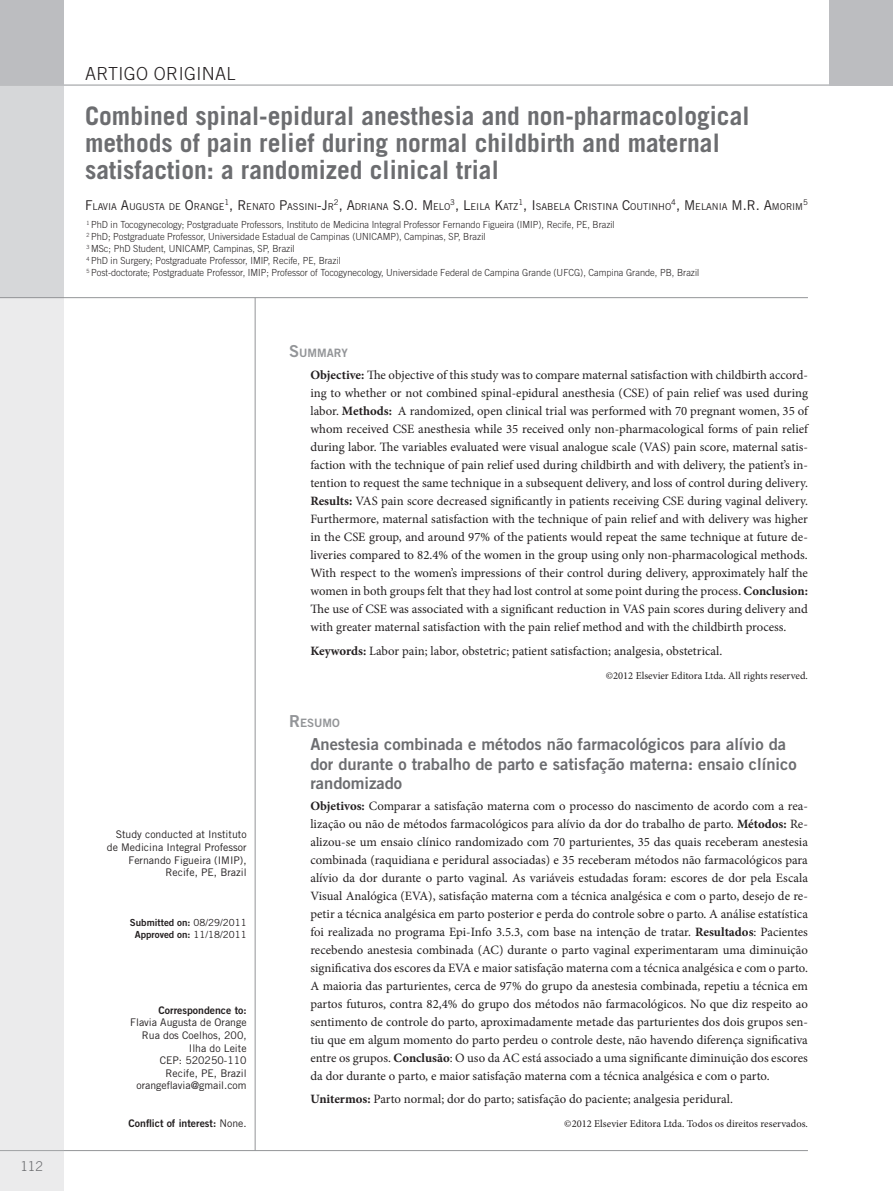
<style>
.page{position:relative;width:893px;height:1191px;background:#fff}
.page>*{position:absolute;margin:0;border:0;box-sizing:border-box;transform-origin:0 0}
._01_Titulo_Artigo{font:700 25.5px "Trade Gothic LT Std";color:#6c6d70}
.t1{font:300 18px "Trade Gothic LT Std";letter-spacing:.02em;color:#231f20}
._09_Titulo_Summary_I{font:16.5px/19.5px "Trade Gothic LT Std Bd 2";color:#6c6d70}
.t2{font:300 13.5px "Trade Gothic LT Std";color:#6c6d70}
._08_Texto_Resumo{font:12.75px/18px "Minion Pro";color:#231f20;text-align:justify}
._08_Texto_Resumo_EN{font:12.75px/18px "Minion Pro";color:#231f20;text-align:justify}
._07_Titulo_Resumo_Su{font:11.55px "Trade Gothic LT Std Bd 2";color:#939598}
._04_Lateral{font:10.5px/12.6px "Trade Gothic LT Std";color:#231f20;text-align:right}
._08_Texto_Resumo-2{font:10.5px "Minion Pro";color:#231f20}
._04_Lateral-2{font:10.5px "Trade Gothic LT Std Bd 2";color:#231f20}
._03_Titulacao{font:300 9.75px "Trade Gothic LT Std";color:#231f20;scale:.95 1}
.Data{font:9.75px "Trade Gothic LT Std Bd 2";color:#231f20}
._02_Autores{font:9.45px "Trade Gothic LT Std";letter-spacing:-.005em;color:#231f20}
._02_Autores-2{font:7.8px "Trade Gothic LT Std";color:#231f20}
.s1{font-size:13.5px}
.s2{font-family:"Trade Gothic LT Std"}
.s3{font-size:16.5px}
.s4{font-weight:700}
</style>
<div class="page">
<hr style="left:0;top:85px;width:893px;height:1px;background:#939598">
<hr style="left:0;top:1150px;width:808px;height:1px;background:#939598">
<div style="left:829px;top:0;width:64px;height:85px;background:#bcbdc0"></div>
<div style="left:0;top:0;width:64px;height:85px;background:#bcbdc0"></div>
<div style="left:0;top:297px;width:64px;height:894px;background:#ebebec"></div>
<div style="left:0;top:85px;width:64px;height:212px;background:#d6d7d9"></div>
<hr style="left:0;top:297px;width:808px;height:1px;background:#939598">
<hr style="left:255px;top:298px;width:1px;height:852px;background:#939598">
<p class="t2" style="left:20px;top:1158px;width:24px">112</p>
<h2 class="t1" style="left:85px;top:63px;width:152px">ARTIGO ORIGINAL</h2>
<p class="_01_Titulo_Artigo" style="left:85px;top:100px;width:666px">Combined spinal-epidural anesthesia and non-pharmacological</p>
<p class="_01_Titulo_Artigo" style="left:85px;top:127px;width:636px">methods of pain relief during normal childbirth and maternal</p>
<p class="_01_Titulo_Artigo" style="left:85px;top:154px;width:415px">satisfaction: a randomized clinical trial</p>
<p class="_02_Autores" style="left:85px;top:201px;width:718px"><span class="s1">F</span>LAVIA <span class="s1">A</span>UGUSTA DE <span class="s1">O</span>RANGE<sup>1</sup><span class="s1">, R</span> ENATO <span class="s1">P</span>ASSINI<span class="s1">-J</span>R<sup>2</sup><span class="s1">, A</span>DRIANA <span class="s1">S.O. M</span>ELO<sup>3</sup><span class="s1">, L</span>EILA <span class="s1">K</span>ATZ<sup>1</sup><span class="s1">, I</span> SABELA <span class="s1">C</span>RISTINA <span class="s1">C</span>OUTINHO<sup>4</sup><span class="s1">, M</span>ELANIA <span class="s1">M.R . A</span>MORIM</p>
<p class="_02_Autores-2" style="left:803px;top:198px;width:6px">5</p>
<p class="_03_Titulacao" style="left:87px;top:219px;width:557px"><sup>1</sup> PhD in Tocogynecology; Postgraduate Professors, Instituto de Medicina Integral Professor Fernando Figueira (IMIP), Recife, PE, Brazil</p>
<p class="_03_Titulacao" style="left:87px;top:231px;width:421px"><sup>2</sup> PhD; Postgraduate Professor, Universidade Estadual de Campinas (UNICAMP), Campinas, SP, Brazil</p>
<p class="_03_Titulacao" style="left:87px;top:243px;width:220px"><sup>3</sup> MSc; PhD Student, UNICAMP, Campinas, SP, Brazil</p>
<p class="_03_Titulacao" style="left:87px;top:255px;width:269px"><sup>4</sup> PhD in Surgery; Postgraduate Professor, IMIP, Recife, PE, Brazil</p>
<p class="_03_Titulacao" style="left:87px;top:267px;width:646px"><sup>5</sup> Post-doctorate; Postgraduate Professor, IMIP; Professor of Tocogynecology, Universidade Federal de Campina Grande (UFCG), Campina Grande, PB, Brazil</p>
<p class="_04_Lateral" style="left:107px;top:828px;width:141px">Study conducted at Instituto de Medicina Integral Professor<br>Fernando Figueira (IMIP),</p>
<p class="_04_Lateral" style="left:166px;top:866px;width:83px">Recife, PE, Brazil</p>
<p class="Data" style="left:130px;top:916px;width:118px">Submitted on: <span class="s2">08/29/2011</span></p>
<p class="Data" style="left:135px;top:928px;width:113px">Approved on: <span class="s2">11/18/2011</span></p>
<p class="_04_Lateral-2" style="left:159px;top:1003px;width:90px">Correspondence to:</p>
<p class="_04_Lateral" style="left:130px;top:1016px;width:118px">Flavia Augusta de Orange</p>
<p class="_04_Lateral" style="left:142px;top:1028px;width:106px">Rua dos Coelhos, 200,</p>
<p class="_04_Lateral" style="left:189px;top:1041px;width:59px">Ilha do Leite</p>
<p class="_04_Lateral" style="left:160px;top:1054px;width:88px">CEP: 520250-110</p>
<p class="_04_Lateral" style="left:166px;top:1066px;width:83px">Recife, PE, Brazil</p>
<p class="_04_Lateral" style="left:136px;top:1079px;width:112px">orangeflavia@gmail.com</p>
<p class="_04_Lateral-2" style="left:129px;top:1117px;width:120px">Conflict of interest: <span class="s2">None.</span></p>
<p class="_07_Titulo_Resumo_Su" style="left:289px;top:346px;width:60px"><span class="s3">S</span>UMMARY</p>
<p class="_08_Texto_Resumo_EN" style="left:310px;top:366px;width:499px"><span class="s4">Objective:</span> The objective of this study was to compare maternal satisfaction with childbirth accord&shy;ing to whether or not combined spinal-epidural anesthesia (CSE) of pain relief was used during labor. <span class="s4">Methods:</span> A randomized, open clinical trial was performed with 70 pregnant women, 35 of whom received CSE anesthesia while 35 received only non-pharmacological forms of pain relief during labor. The variables evaluated were visual analogue scale (VAS) pain score, maternal satis&shy;faction with the technique of pain relief used during childbirth and with delivery, the patient’s in&shy;tention to request the same technique in a subsequent delivery, and loss of control during delivery.<br><span class="s4">Results:</span> VAS pain score decreased significantly in patients receiving CSE during vaginal delivery.<br>Furthermore, maternal satisfaction with the technique of pain relief and with delivery was higher in the CSE group, and around 97% of the patients would repeat the same technique at future de&shy;liveries compared to 82.4% of the women in the group using only non-pharmacological methods.<br>With respect to the women’s impressions of their control during delivery, approximately half the women in both groups felt that they had lost control at some point during the process. <span class="s4">Conclusion:<br></span>The use of CSE was associated with a significant reduction in VAS pain scores during delivery and with greater maternal satisfaction with the pain relief method and with the childbirth process.</p>
<p class="_08_Texto_Resumo_EN" style="left:310px;top:642px;width:413px"><span class="s4">Keywords:</span> Labor pain; labor, obstetric; patient satisfaction; analgesia, obstetrical.</p>
<p class="_08_Texto_Resumo-2" style="left:606px;top:668px;width:204px">©2012 Elsevier Editora Ltda. All rights reserved.</p>
<p class="_07_Titulo_Resumo_Su" style="left:289px;top:715px;width:52px"><span class="s3">R</span>ESUMO</p>
<p class="_09_Titulo_Summary_I" style="left:310px;top:734px;width:488px">Anestesia combinada e métodos não farmacológicos para alívio da dor durante o trabalho de parto e satisfação materna: ensaio clínico randomizado</p>
<p class="_08_Texto_Resumo" style="left:310px;top:796px;width:499px"><span class="s4">Objetivos:</span> Comparar a satisfação materna com o processo do nascimento de acordo com a rea&shy;lização ou não de métodos farmacológicos para alívio da dor do trabalho de parto. <span class="s4">Métodos:</span> Re&shy;alizou-se um ensaio clínico randomizado com 70 parturientes, 35 das quais receberam anestesia combinada (raquidiana e peridural associadas) e 35 receberam métodos não farmacológicos para alívio da dor durante o parto vaginal. As variáveis estudadas foram: escores de dor pela Escala Visual Analógica (EVA), satisfação materna com a técnica analgésica e com o parto, desejo de re&shy;petir a técnica analgésica em parto posterior e perda do controle sobre o parto. A análise estatística foi realizada no programa Epi-Info 3.5.3, com base na intenção de tratar. <span class="s4">Resultados</span>: Pacientes recebendo anestesia combinada (AC) durante o parto vaginal experimentaram uma diminuição significativa dos escores da EVA e maior satisfação materna com a técnica analgésica e com o parto.<br>A maioria das parturientes, cerca de 97% do grupo da anestesia combinada, repetiu a técnica em partos futuros, contra 82,4% do grupo dos métodos não farmacológicos. No que diz respeito ao sentimento de controle do parto, aproximadamente metade das parturientes dos dois grupos sen&shy;tiu que em algum momento do parto perdeu o controle deste, não havendo diferença significativa entre os grupos. <span class="s4">Conclusão</span>: O uso da AC está associado a uma significante diminuição dos escores da dor durante o parto, e maior satisfação materna com a técnica analgésica e com o parto.</p>
<p class="_08_Texto_Resumo" style="left:310px;top:1090px;width:424px"><span class="s4">Unitermos:</span> Parto normal; dor do parto; satisfação do paciente; analgesia peridural.</p>
<p class="_08_Texto_Resumo-2" style="left:564px;top:1116px;width:245px">©2012 Elsevier Editora Ltda. Todos os direitos reservados.</p>
</div>
